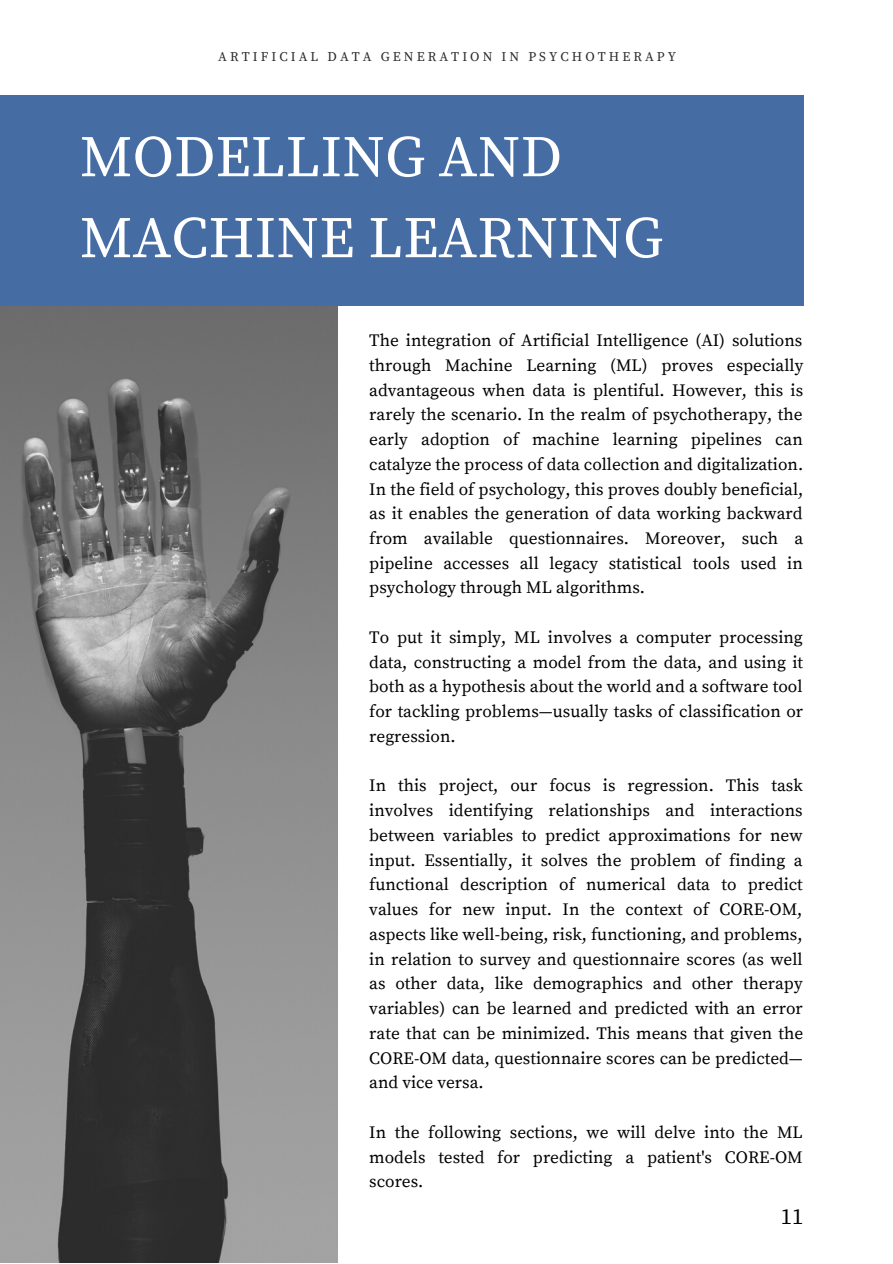
<style>
.page{position:relative;width:893px;height:1264px;background:#fff}
.page>*{position:absolute;margin:0;border:0;box-sizing:border-box;transform-origin:0 0}
.t1{font:58.5px/81px "Source Serif Pro";color:#fff}
.t2{font:22.5px "Source Serif Pro";color:#000}
.t3{font:17.25px/24.8px "Source Serif Pro";color:#000;text-align:justify}
.t4{font:13.2px "Source Serif Pro";letter-spacing:.23em;color:#2a2a2a}
</style>
<div class="page">
<img style="left:0;top:306px;width:338px;height:956px">
<div style="left:0;top:96px;width:803px;height:210px;background:#456da4"></div>
<p class="t4" style="left:218px;top:48px;width:459px">ARTIFICIAL DATA GENERATION IN PSYCHOTHERAPY</p>
<p class="t1" style="left:80px;top:119px;width:584px">MODELLING AND<br>MACHINE LEARNING</p>
<p class="t3" style="left:369px;top:328px;width:435px">The integration of Artificial Intelligence (AI) solutions through Machine Learning (ML) proves especially advantageous when data is plentiful. However, this is rarely the scenario. In the realm of psychotherapy, the early adoption of machine learning pipelines can catalyze the process of data collection and digitalization.<br>In the field of psychology, this proves doubly beneficial, as it enables the generation of data working backward from available questionnaires. Moreover, such a pipeline accesses all legacy statistical tools used in psychology through ML algorithms.</p>
<p class="t3" style="left:369px;top:625px;width:435px">To put it simply, ML involves a computer processing data, constructing a model from the data, and using it both as a hypothesis about the world and a software tool for tackling problems—usually tasks of classification or regression.</p>
<p class="t3" style="left:369px;top:774px;width:435px">In this project, our focus is regression. This task involves identifying relationships and interactions between variables to predict approximations for new input. Essentially, it solves the problem of finding a functional description of numerical data to predict values for new input. In the context of CORE-OM, aspects like well-being, risk, functioning, and problems, in relation to survey and questionnaire scores (as well as other data, like demographics and other therapy variables) can be learned and predicted with an error rate that can be minimized. This means that given the CORE-OM data, questionnaire scores can be predicted— and vice versa.</p>
<p class="t3" style="left:369px;top:1120px;width:435px">In the following sections, we will delve into the ML models tested for predicting a patient's CORE-OM scores.</p>
<p class="t2" style="left:781px;top:1203px;width:24px">11</p>
</div>
